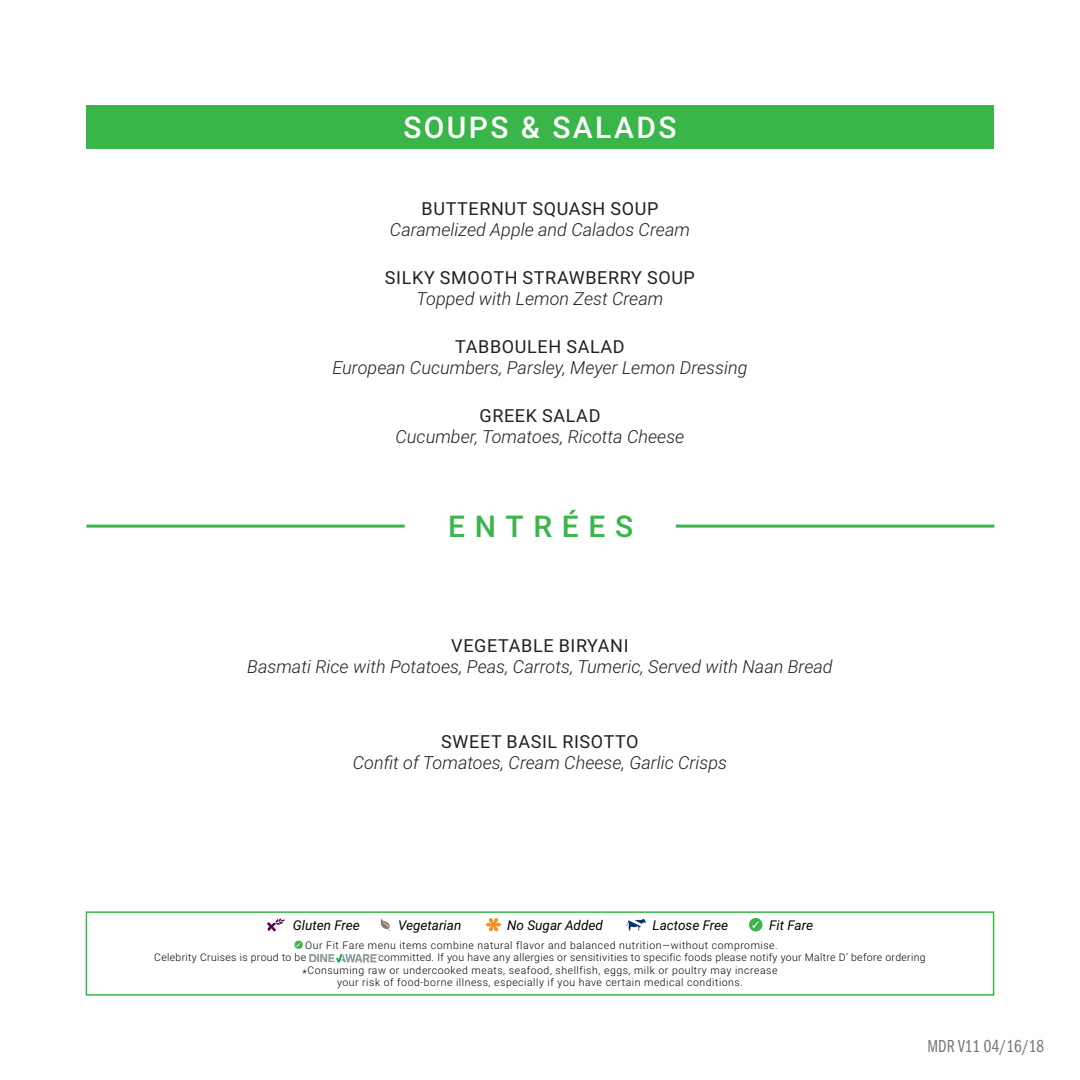
<style>
.page{position:relative;width:1080px;height:1080px;background:#fff}
.page>*{position:absolute;margin:0;border:0;box-sizing:border-box;transform-origin:0 0}
.t1{font:500 30px "Roboto";letter-spacing:.08em;color:#fff}
.t2{font:500 30px "Roboto";letter-spacing:.325em;color:#39b54a}
.t3{font:italic 300 18px "Roboto";color:#231f20}
.t4{font:18px "Roboto";letter-spacing:.035em;color:#231f20}
.t5{font:18px "Franklin Gothic URW Com Boo";color:#76787b}
.Description{font:italic 13.5px "Roboto";color:#000}
.Raw_Food_Disclaimer{font:300 10.5px/12.6px "Roboto";letter-spacing:.05em;color:#000}
.Raw_Food_Disclaimer-2{font:300 10.5px "Roboto";letter-spacing:.03em;color:#000}
.s1{font-size:10.95px}
</style>
<div class="page">
<div style="left:86px;top:105px;width:908px;height:44px;background:#39b54a"></div>
<hr style="left:86px;top:525px;width:319px;height:3px;background:#39b54a">
<hr style="left:676px;top:525px;width:318px;height:3px;background:#39b54a">
<img style="left:309px;top:954px;width:69px;height:9px">
<svg style="left:295px;top:941px;width:8px;height:8px"></svg>
<svg style="left:486px;top:918px;width:15px;height:13px"></svg>
<svg style="left:381px;top:918px;width:10px;height:14px"></svg>
<svg style="left:267px;top:918px;width:19px;height:14px"></svg>
<svg style="left:626px;top:919px;width:20px;height:12px"></svg>
<svg style="left:749px;top:918px;width:14px;height:13px"></svg>
<div style="left:86px;top:911px;width:908px;height:85px;border:2px solid #39b54a"></div>
<p class="t1" style="left:403px;top:106px;width:275px">SOUPS &amp; SALADS</p>
<p class="t4" style="left:422px;top:196px;width:238px">BUTTERNUT SQUASH SOUP</p>
<p class="t3" style="left:390px;top:217px;width:302px">Caramelized Apple and Calados Cream</p>
<p class="t4" style="left:385px;top:265px;width:312px">SILKY SMOOTH STRAWBERRY SOUP</p>
<p class="t3" style="left:417px;top:286px;width:248px">Topped with Lemon Zest Cream</p>
<p class="t4" style="left:455px;top:334px;width:171px">TABBOULEH SALAD</p>
<p class="t3" style="left:332px;top:355px;width:417px">European Cucumbers, Parsley, Meyer Lemon Dressing</p>
<p class="t4" style="left:479px;top:403px;width:123px">GREEK SALAD</p>
<p class="t3" style="left:396px;top:424px;width:290px">Cucumber, Tomatoes, Ricotta Cheese</p>
<p class="t2" style="left:448px;top:506px;width:187px">ENTRÉES</p>
<p class="t4" style="left:451px;top:633px;width:179px">VEGETABLE BIRYANI</p>
<p class="t3" style="left:247px;top:654px;width:587px">Basmati Rice with Potatoes, Peas, Carrots, Tumeric, Served with Naan Bread</p>
<p class="t4" style="left:441px;top:729px;width:199px">SWEET BASIL RISOTTO</p>
<p class="t3" style="left:353px;top:750px;width:376px">Confit of Tomatoes, Cream Cheese, Garlic Crisps</p>
<p class="Description" style="left:293px;top:916px;width:68px">Gluten Free</p>
<p class="Description" style="left:398px;top:916px;width:65px">Vegetarian</p>
<p class="Description" style="left:507px;top:916px;width:97px">No Sugar Added</p>
<p class="Description" style="left:653px;top:916px;width:77px">Lactose Free</p>
<p class="Description" style="left:769px;top:916px;width:45px">Fit Fare</p>
<p class="Raw_Food_Disclaimer" style="left:154px;top:938px;width:625px;text-indent:151px">Our Fit Fare menu items combine natural flavor and balanced nutrition—without compromise.<br>Celebrity Cruises is proud to be</p>
<p class="Raw_Food_Disclaimer-2" style="left:379px;top:950px;width:549px">committed. If you have any allergies or sensitivities to specific foods please notify your Maître D’ before ordering</p>
<p class="Raw_Food_Disclaimer" style="left:302px;top:963px;width:477px"><span class="s1">*</span>Consuming raw or undercooked meats, seafood, shellfish, eggs, milk or poultry may increase</p>
<p class="Raw_Food_Disclaimer" style="left:337px;top:976px;width:407px">your risk of food-borne illness, especially if you have certain medical conditions.</p>
<p class="t5" style="left:928px;top:1034px;width:118px">MDR V11 04/16/18</p>
</div>
